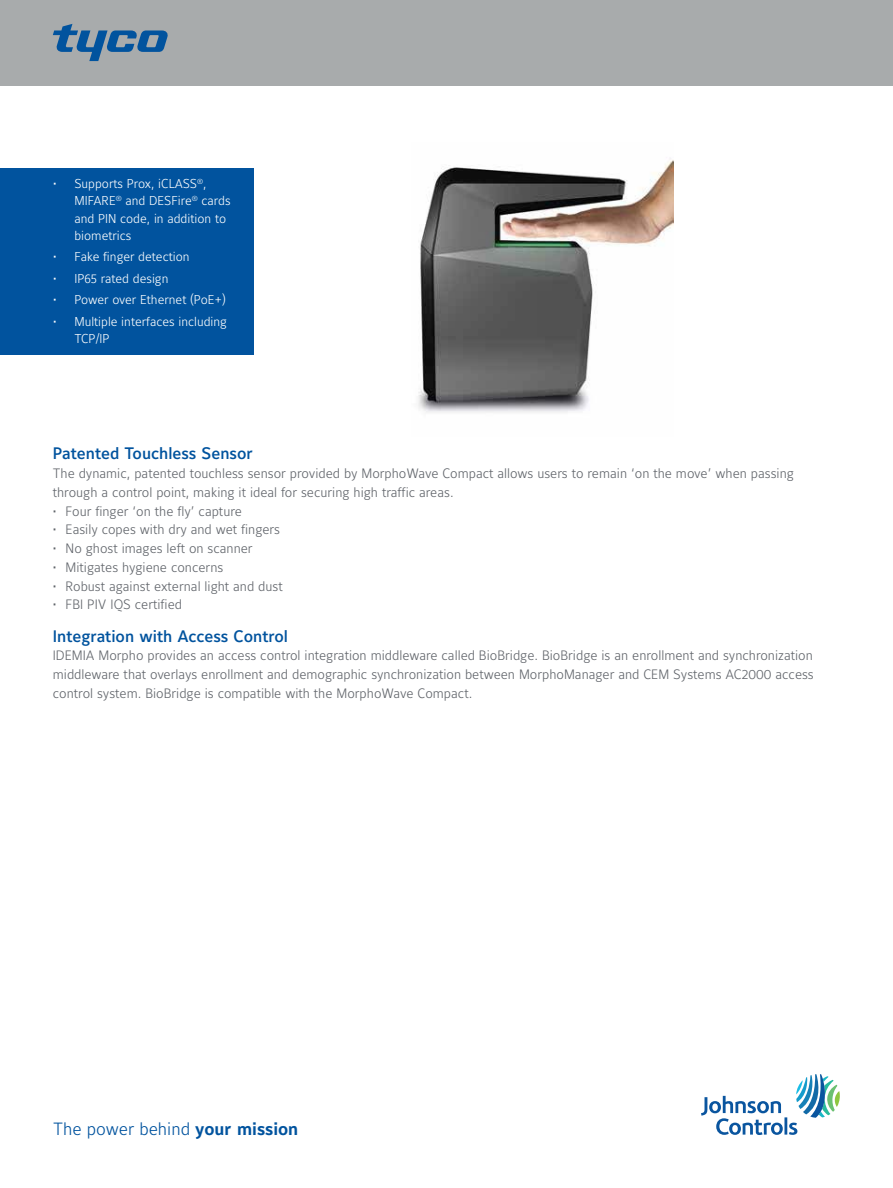
<style>
.page{position:relative;width:893px;height:1188px;background:#fff}
.page>*{position:absolute;margin:0;border:0;box-sizing:border-box;transform-origin:0 0}
.t1{font:300 17.55px "Maurea Jci Lf ML";color:#01539e}
.t2{font:500 16.5px "Maurea Jci Lf ML";color:#01539e}
.t3{font:300 13.5px/18.8px "Maurea Jci Lf ML";color:#5f6369}
.t4{font:300 12.75px/17.2px "Maurea Jci Lf ML";color:#fff}
.s1{font-weight:700}
</style>
<div class="page">
<div style="left:0;top:0;width:893px;height:85px;background:#a8abac"></div>
<svg style="left:53px;top:24px;width:115px;height:37px"></svg>
<div style="left:0;top:168px;width:254px;height:186px;background:#01539e"></div>
<img style="left:418px;top:158px;width:255px;height:255px">
<svg style="left:701px;top:1074px;width:139px;height:61px"></svg>
<p class="t4" style="left:74px;top:175px;width:158px;text-indent:-21px">• Supports Prox, iCLASS<sup>®</sup>,<br>MIFARE<sup>®</sup> and DESFire<sup>®</sup> cards and PIN code, in addition to biometrics</p>
<p class="t4" style="left:53px;top:248px;width:138px">• Fake finger detection</p>
<p class="t4" style="left:53px;top:269px;width:117px">• IP65 rated design</p>
<p class="t4" style="left:53px;top:291px;width:174px">• Power over Ethernet (PoE+)</p>
<p class="t4" style="left:74px;top:312px;width:154px;text-indent:-21px">• Multiple interfaces including<br>TCP/IP</p>
<p class="t2" style="left:53px;top:444px;width:202px">Patented Touchless Sensor</p>
<p class="t3" style="left:53px;top:464px;width:743px">The dynamic, patented touchless sensor provided by MorphoWave Compact allows users to remain ‘on the move’ when passing through a control point, making it ideal for securing high traffic areas.</p>
<p class="t3" style="left:53px;top:501px;width:191px">• Four finger ‘on the fly’ capture</p>
<p class="t3" style="left:53px;top:520px;width:229px">• Easily copes with dry and wet fingers</p>
<p class="t3" style="left:53px;top:539px;width:201px">• No ghost images left on scanner</p>
<p class="t3" style="left:53px;top:557px;width:172px">• Mitigates hygiene concerns</p>
<p class="t3" style="left:53px;top:576px;width:231px">• Robust against external light and dust</p>
<p class="t3" style="left:53px;top:595px;width:131px">• FBI PIV IQS certified</p>
<p class="t2" style="left:53px;top:626px;width:237px">Integration with Access Control</p>
<p class="t3" style="left:53px;top:646px;width:762px;text-align:justify">IDEMIA Morpho provides an access control integration middleware called BioBridge. BioBridge is an enrollment and synchronization middleware that overlays enrollment and demographic synchronization between MorphoManager and CEM Systems AC2000 access control system. BioBridge is compatible with the MorphoWave Compact.</p>
<p class="t1" style="left:53px;top:1118px;width:247px">The power behind <span class="s1">your mission</span></p>
</div>
